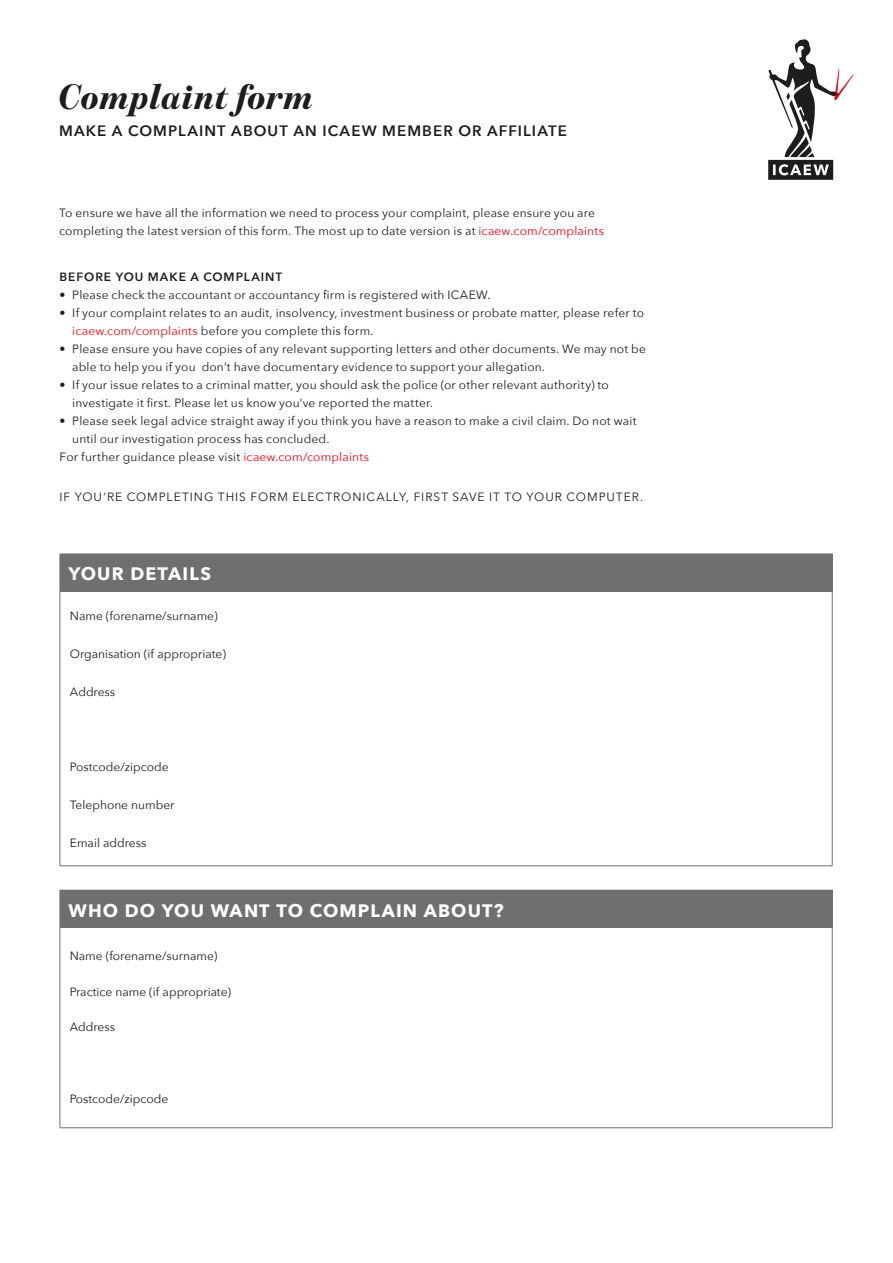
<style>
.page{position:relative;width:893px;height:1263px;background:#fff}
.page>*{position:absolute;margin:0;border:0;box-sizing:border-box;transform-origin:0 0}
.form_title{font:italic 900 36px "Benton Mod Disp";letter-spacing:.02em;color:#1d1d1b}
.date{font:700 18px "Avenir Next";letter-spacing:.065em;color:#fff}
.date-2{font:600 15px "Avenir Next";letter-spacing:.075em;color:#1d1d1b}
.date-3{font:12px/18px "Avenir Next";letter-spacing:.015em;color:#1d1d1b}
.body_-_form{font:12px "Avenir Next";color:#1d1d1b}
.date-4{font:12px "Avenir Next";letter-spacing:.08em;color:#1d1d1b}
.date-5{font:600 12px "Avenir Next";letter-spacing:.08em;color:#1d1d1b}
.s1{color:#e30613}
</style>
<div class="page">
<div style="left:60px;top:890px;width:772px;height:37px;background:#706f6f"></div>
<hr style="left:832px;top:890px;width:1px;height:37px;background:#706f6f">
<hr style="left:60px;top:927px;width:773px;height:1px;background:#706f6f">
<hr style="left:60px;top:928px;width:1px;height:199px;background:#706f6f">
<hr style="left:832px;top:928px;width:1px;height:199px;background:#706f6f">
<hr style="left:60px;top:1127px;width:773px;height:1px;background:#706f6f">
<div style="left:60px;top:554px;width:772px;height:37px;background:#706f6f"></div>
<hr style="left:832px;top:554px;width:1px;height:37px;background:#706f6f">
<hr style="left:60px;top:591px;width:773px;height:1px;background:#706f6f">
<hr style="left:60px;top:591px;width:1px;height:274px;background:#706f6f">
<hr style="left:832px;top:591px;width:1px;height:274px;background:#706f6f">
<hr style="left:60px;top:865px;width:773px;height:1px;background:#706f6f">
<svg style="left:768px;top:39px;width:86px;height:141px"></svg>
<p class="form_title" style="left:59px;top:77px;width:256px">Complaint form</p>
<p class="date-2" style="left:59px;top:118px;width:509px">MAKE A COMPLAINT ABOUT AN ICAEW MEMBER OR AFFILIATE</p>
<p class="date-3" style="left:59px;top:204px;width:547px">To ensure we have all the information we need to process your complaint, please ensure you are completing the latest version of this form. The most up to date version is at <span class="s1">icaew.com/complaints</span></p>
<p class="date-5" style="left:60px;top:266px;width:224px">BEFORE YOU MAKE A COMPLAINT</p>
<p class="date-3" style="left:60px;top:285px;width:433px">• Please check the accountant or accountancy firm is registered with ICAEW.</p>
<p class="date-3" style="left:72px;top:303px;width:573px;text-indent:-13px">• If your complaint relates to an audit, insolvency, investment business or probate matter, please refer to <span class="s1">icaew.com/complaints</span> before you complete this form.</p>
<p class="date-3" style="left:72px;top:339px;width:575px;text-indent:-13px">• Please ensure you have copies of any relevant supporting letters and other documents. We may not be able to help you if you don’t have documentary evidence to support your allegation.</p>
<p class="date-3" style="left:72px;top:375px;width:538px;text-indent:-13px">• If your issue relates to a criminal matter, you should ask the police (or other relevant authority) to investigate it first. Please let us know you’ve reported the matter.</p>
<p class="date-3" style="left:72px;top:411px;width:566px;text-indent:-13px">• Please seek legal advice straight away if you think you have a reason to make a civil claim. Do not wait until our investigation process has concluded.</p>
<p class="date-3" style="left:60px;top:447px;width:311px">For further guidance please visit <span class="s1">icaew.com/complaints</span></p>
<p class="date-4" style="left:60px;top:490px;width:585px">IF YOU’RE COMPLETING THIS FORM ELECTRONICALLY, FIRST SAVE IT TO YOUR COMPUTER.</p>
<p class="date" style="left:68px;top:563px;width:144px">YOUR DETAILS</p>
<p class="body_-_form" style="left:70px;top:609px;width:149px">Name (forename/surname)</p>
<p class="body_-_form" style="left:70px;top:647px;width:157px">Organisation (if appropriate)</p>
<p class="body_-_form" style="left:70px;top:684px;width:47px">Address</p>
<p class="body_-_form" style="left:70px;top:760px;width:100px">Postcode/zipcode</p>
<p class="body_-_form" style="left:70px;top:798px;width:106px">Telephone number</p>
<p class="body_-_form" style="left:70px;top:835px;width:78px">Email address</p>
<p class="date" style="left:68px;top:899px;width:437px">WHO DO YOU WANT TO COMPLAIN ABOUT?</p>
<p class="body_-_form" style="left:70px;top:949px;width:149px">Name (forename/surname)</p>
<p class="body_-_form" style="left:70px;top:984px;width:163px">Practice name (if appropriate)</p>
<p class="body_-_form" style="left:70px;top:1020px;width:47px">Address</p>
<p class="body_-_form" style="left:70px;top:1091px;width:100px">Postcode/zipcode</p>
</div>
